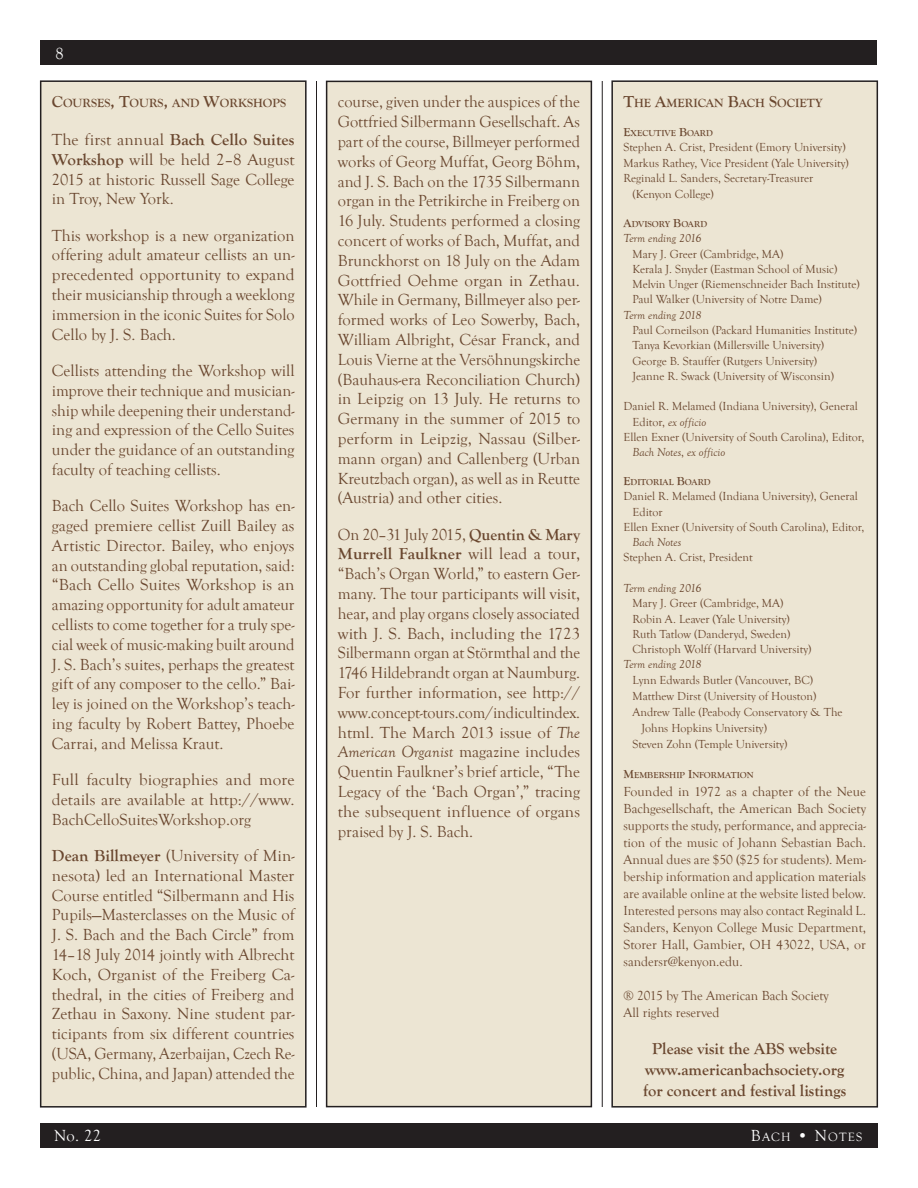
<style>
.page{position:relative;width:918px;height:1188px;background:#fff}
.page>*{position:absolute;margin:0;border:0;box-sizing:border-box;transform-origin:0 0}
.Member_News{font:16.5px/19.8px "Goudy Old Style T";color:#6a472f;text-align:justify}
.Member_News-2{font:700 16.5px/20.7px "Goudy Old Style T";color:#6a472f;text-align:center}
.t1{font:16.5px "Goudy Old Style T";color:#fff}
.ABS_Text{font:13.5px/17.1px "Goudy Old Style T";color:#6a472f;text-align:justify}
.Member_News_-_Sub_He{font:700 12.3px "Goudy Old Style T";color:#6a472f}
.t2{font:12.3px "Goudy Old Style T";letter-spacing:.1em;color:#fff}
.ABS_Board_Sub_Member{font:12px/15.9px "Goudy Old Style T";color:#6a472f}
.ABS_Board_Member{font:12px/15.3px "Goudy Old Style T";color:#6a472f}
.ABS_Board_Member-2{font:italic 12px "Goudy Old Style T";color:#6a472f}
.Member_News_-_Sub_Su{font:700 9px "Goudy Old Style T";color:#6a472f}
.s1{font-size:16.5px}
.s2{font-weight:700}
.s3{font-style:italic}
.s4{font-size:12px}
</style>
<div class="page">
<div style="left:40px;top:1123px;width:837px;height:25px;background:#231f20"></div>
<div style="left:40px;top:40px;width:838px;height:25px;background:#231f20"></div>
<hr style="left:316px;top:81px;width:1px;height:1026px;background:#231f20">
<hr style="left:602px;top:81px;width:1px;height:1026px;background:#231f20">
<div style="left:612px;top:81px;width:265px;height:1026px;background:#ece5d3"></div>
<div style="left:611px;top:80px;width:267px;height:1028px;border:2px solid #231f20"></div>
<div style="left:41px;top:81px;width:265px;height:1026px;background:#ece5d3"></div>
<div style="left:40px;top:80px;width:267px;height:1028px;border:2px solid #231f20"></div>
<div style="left:327px;top:81px;width:264px;height:1026px;background:#ece5d3"></div>
<div style="left:326px;top:81px;width:266px;height:1026px;border:2px solid #231f20"></div>
<p class="t1" style="left:56px;top:44px;width:10px">8</p>
<p class="Member_News_-_Sub_He" style="left:52px;top:96px;width:236px"><span class="s1">C</span>OURSES<span class="s1">, T</span>OURS<span class="s1">,</span> AND <span class="s1">W</span>ORKSHOPS</p>
<p class="Member_News" style="left:52px;top:130px;width:244px">The first annual <span class="s2">Bach Cello Suites Workshop</span> will be held 2–8 August 2015 at historic Russell Sage College in Troy, New York.</p>
<p class="Member_News" style="left:52px;top:226px;width:244px">This workshop is a new organization offering adult amateur cellists an un&shy;precedented opportunity to expand their musicianship through a weeklong immersion in the iconic Suites for Solo Cello by J. S. Bach.</p>
<p class="Member_News" style="left:52px;top:361px;width:244px">Cellists attending the Workshop will improve their technique and musician&shy;ship while deepening their understand&shy;ing and expression of the Cello Suites under the guidance of an outstanding faculty of teaching cellists.</p>
<p class="Member_News" style="left:52px;top:496px;width:244px">Bach Cello Suites Workshop has en&shy;gaged premiere cellist Zuill Bailey as Artistic Director. Bailey, who enjoys an outstanding global reputation, said: “Bach Cello Suites Workshop is an amazing opportunity for adult amateur cellists to come together for a truly spe&shy;cial week of music-making built around J. S. Bach’s suites, perhaps the greatest gift of any composer to the cello.” Bai&shy;ley is joined on the Workshop’s teach&shy;ing faculty by Robert Battey, Phoebe Carrai, and Melissa Kraut.</p>
<p class="Member_News" style="left:52px;top:770px;width:244px">Full faculty biographies and more details are available at http://www.<br>BachCelloSuitesWorkshop.org</p>
<p class="Member_News" style="left:52px;top:846px;width:244px"><span class="s2">Dean Billmeyer</span> (University of Min&shy;nesota) led an International Master Course entitled “Silbermann and His Pupils—Masterclasses on the Music of J. S. Bach and the Bach Circle” from 14–18 July 2014 jointly with Albrecht Koch, Organist of the Freiberg Ca&shy;thedral, in the cities of Freiberg and Zethau in Saxony. Nine student par&shy;ticipants from six different countries (USA, Germany, Azerbaijan, Czech Re&shy;public, China, and Japan) attended the</p>
<p class="Member_News" style="left:338px;top:92px;width:244px">course, given under the auspices of the Gottfried Silbermann Gesellschaft. As part of the course, Billmeyer performed works of Georg Muffat, Georg Böhm, and J. S. Bach on the 1735 Silbermann organ in the Petrikirche in Freiberg on 16 July. Students performed a closing concert of works of Bach, Muffat, and Brunckhorst on 18 July on the Adam Gottfried Oehme organ in Zethau.<br>While in Germany, Billmeyer also per&shy;formed works of Leo Sowerby, Bach, William Albright, César Franck, and Louis Vierne at the Versöhnungskirche (Bauhaus-era Reconciliation Church) in Leipzig on 13 July. He returns to Germany in the summer of 2015 to perform in Leipzig, Nassau (Silber&shy;mann organ) and Callenberg (Urban Kreutzbach organ), as well as in Reutte (Austria) and other cities.</p>
<p class="Member_News" style="left:338px;top:525px;width:244px">On 20–31 July 2015, <span class="s2">Quentin &amp; Mary Murrell Faulkner</span> will lead a tour, “Bach’s Organ World,” to eastern Ger&shy;many. The tour participants will visit, hear, and play organs closely associated with J. S. Bach, including the 1723<br>Silbermann organ at Störmthal and the 1746 Hildebrandt organ at Naumburg.<br>For further information, see http:// www.concept-tours.com/indicultindex. html. The March 2013 issue of <span class="s3">The American Organist</span> magazine includes Quentin Faulkner’s brief article, “The Legacy of the ‘Bach Organ’,” tracing the subsequent influence of organs praised by J. S. Bach.</p>
<p class="Member_News_-_Sub_He" style="left:623px;top:96px;width:201px"><span class="s1">T</span>HE <span class="s1">A</span>MERICAN <span class="s1">B</span>ACH <span class="s1">S</span>OCIETY</p>
<p class="Member_News_-_Sub_Su" style="left:623px;top:128px;width:91px"><span class="s4">E</span>XECUTIVE <span class="s4">B</span>OARD</p>
<p class="ABS_Board_Member" style="left:623px;top:140px;width:224px">Stephen A. Crist, President (Emory University)</p>
<p class="ABS_Board_Member" style="left:623px;top:155px;width:227px">Markus Rathey, Vice President (Yale University)</p>
<p class="ABS_Board_Member" style="left:632px;top:171px;width:182px;line-height:15.9px;text-indent:-9px">Reginald L. Sanders, Secretary-Treasurer (Kenyon College)</p>
<p class="Member_News_-_Sub_Su" style="left:623px;top:219px;width:85px"><span class="s4">A</span>DVISORY <span class="s4">B</span>OARD</p>
<p class="ABS_Board_Member-2" style="left:623px;top:232px;width:80px">Term ending 2016</p>
<p class="ABS_Board_Sub_Member" style="left:632px;top:246px;width:153px">Mary J. Greer (Cambridge, MA)</p>
<p class="ABS_Board_Sub_Member" style="left:632px;top:261px;width:207px">Kerala J. Snyder (Eastman School of Music)</p>
<p class="ABS_Board_Sub_Member" style="left:632px;top:277px;width:229px">Melvin Unger (Riemenschneider Bach Institute)</p>
<p class="ABS_Board_Sub_Member" style="left:632px;top:292px;width:191px">Paul Walker (University of Notre Dame)</p>
<p class="ABS_Board_Member-2" style="left:623px;top:308px;width:80px">Term ending 2018</p>
<p class="ABS_Board_Sub_Member" style="left:632px;top:322px;width:226px">Paul Corneilson (Packard Humanities Institute)</p>
<p class="ABS_Board_Sub_Member" style="left:632px;top:338px;width:193px">Tanya Kevorkian (Millersville University)</p>
<p class="ABS_Board_Sub_Member" style="left:632px;top:353px;width:186px">George B. Stauffer (Rutgers University)</p>
<p class="ABS_Board_Sub_Member" style="left:632px;top:368px;width:203px">Jeanne R. Swack (University of Wisconsin)</p>
<p class="ABS_Board_Member" style="left:632px;top:399px;width:227px;text-indent:-9px">Daniel R. Melamed (Indiana University), General<br>Editor, <span class="s3">ex officio</span></p>
<p class="ABS_Board_Member" style="left:632px;top:430px;width:234px;text-indent:-9px">Ellen Exner (University of South Carolina), Editor,<br><span class="s3">Bach Notes</span>, <span class="s3">ex officio</span></p>
<p class="Member_News_-_Sub_Su" style="left:623px;top:477px;width:89px"><span class="s4">E</span>DITORIAL <span class="s4">B</span>OARD</p>
<p class="ABS_Board_Member" style="left:632px;top:489px;width:227px;text-indent:-9px">Daniel R. Melamed (Indiana University), General<br>Editor</p>
<p class="ABS_Board_Member" style="left:632px;top:520px;width:234px;text-indent:-9px">Ellen Exner (University of South Carolina), Editor,<br><span class="s3">Bach Notes</span></p>
<p class="ABS_Board_Member" style="left:623px;top:550px;width:131px">Stephen A. Crist, President</p>
<p class="ABS_Board_Member-2" style="left:623px;top:582px;width:80px">Term ending 2016</p>
<p class="ABS_Board_Sub_Member" style="left:632px;top:596px;width:153px">Mary J. Greer (Cambridge, MA)</p>
<p class="ABS_Board_Sub_Member" style="left:632px;top:611px;width:159px">Robin A. Leaver (Yale University)</p>
<p class="ABS_Board_Sub_Member" style="left:632px;top:626px;width:160px">Ruth Tatlow (Danderyd, Sweden)</p>
<p class="ABS_Board_Sub_Member" style="left:632px;top:642px;width:180px">Christoph Wolff (Harvard University)</p>
<p class="ABS_Board_Member-2" style="left:623px;top:658px;width:80px">Term ending 2018</p>
<p class="ABS_Board_Sub_Member" style="left:632px;top:673px;width:182px">Lynn Edwards Butler (Vancouver, BC)</p>
<p class="ABS_Board_Sub_Member" style="left:632px;top:689px;width:185px">Matthew Dirst (University of Houston)</p>
<p class="ABS_Board_Sub_Member" style="left:641px;top:704px;width:203px;text-indent:-9px">Andrew Talle (Peabody Conservatory &amp; The<br>Johns Hopkins University)</p>
<p class="ABS_Board_Sub_Member" style="left:632px;top:736px;width:157px">Steven Zohn (Temple University)</p>
<p class="Member_News_-_Sub_Su" style="left:623px;top:770px;width:132px"><span class="s4">M</span>EMBERSHIP <span class="s4">I</span>NFORMATION</p>
<p class="ABS_Text" style="left:623px;top:783px;width:244px">Founded in 1972 as a chapter of the Neue Bachgesellschaft, the American Bach Society supports the study, performance, and apprecia&shy;tion of the music of Johann Sebastian Bach.<br>Annual dues are $50 ($25 for students). Mem&shy;bership information and application materials are available online at the website listed below.<br>Interested persons may also contact Reginald L.<br>Sanders, Kenyon College Music Department, Storer Hall, Gambier, OH 43022, USA, or sandersr@kenyon.edu.</p>
<p class="ABS_Text" style="left:623px;top:987px;width:207px">® 2015 by The American Bach Society<br>All rights reserved</p>
<p class="Member_News-2" style="left:643px;top:1039px;width:204px">Please visit the ABS website www.americanbachsociety.org for concert and festival listings</p>
<p class="t1" style="left:54px;top:1127px;width:48px">No. 22</p>
<p class="t2" style="left:751px;top:1130px;width:113px"><span class="s1">B</span>ACH <span class="s1">• N</span>OTES</p>
</div>
